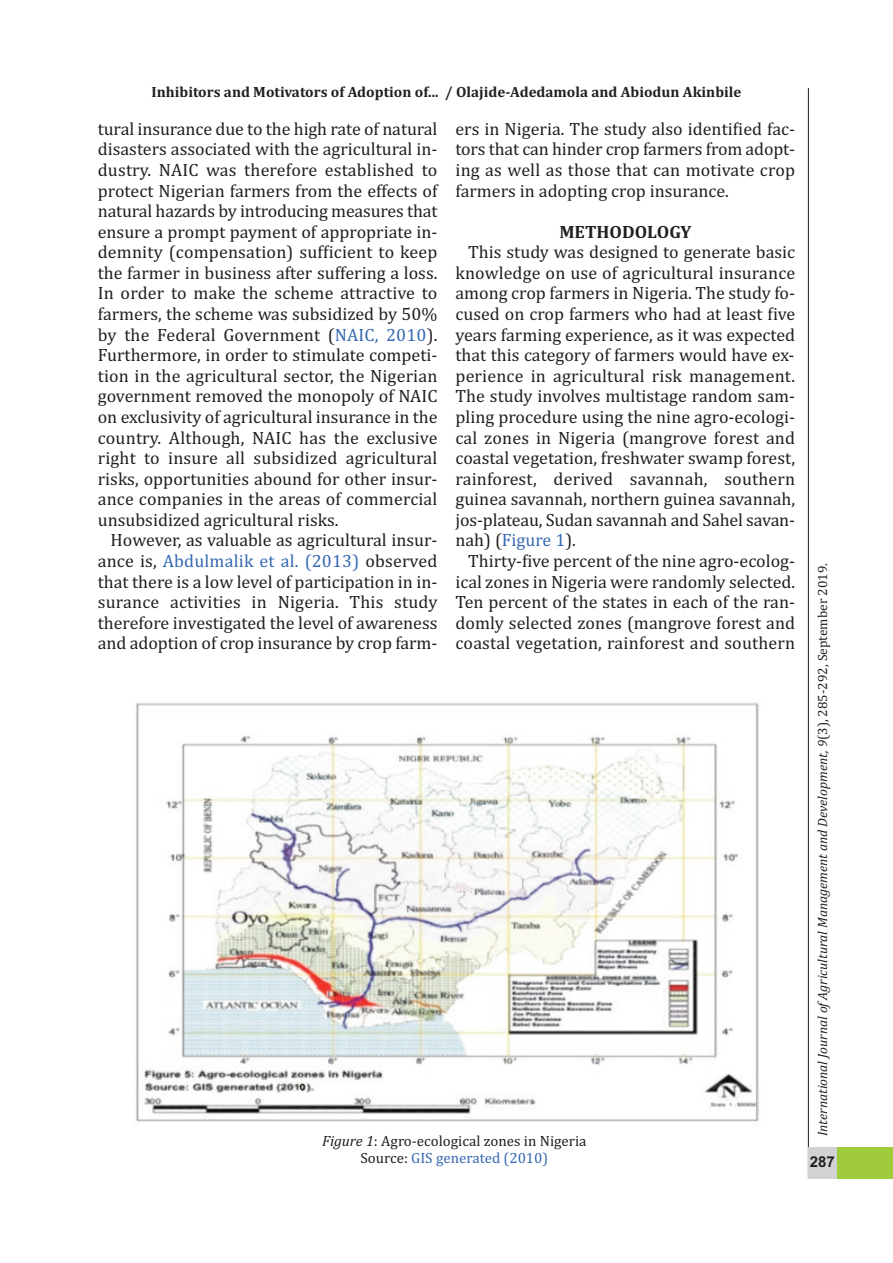
<style>
.page{position:relative;width:893px;height:1263px;background:#fff}
.page>*{position:absolute;margin:0;border:0;box-sizing:border-box;transform-origin:0 0}
.t1{font:18px/20.5px "Cambria";color:#231f20;text-align:justify}
.t2{font:700 18px "Cambria";color:#231f20}
.t3{font:700 15px "Cambria";color:#231f20}
.t4{font:15px/17.1px "Cambria";color:#231f20;text-align:center}
.t5{font:700 15px "Arial";color:#231f20}
.t6{font:italic 13.5px "Cambria";color:#231f20}
.s1{color:#3568b2}
.s2{font-style:italic}
.s3{font-style:normal}
</style>
<div class="page">
<div style="left:808px;top:1147px;width:85px;height:32px;background:#a0cc3c"></div>
<hr style="left:808px;top:88px;width:1px;height:1090px;background:#231f20">
<div style="left:808px;top:1147px;width:29px;height:32px;background:#d1d2d4"></div>
<img style="left:136px;top:702px;width:623px;height:420px">
<p class="t3" style="left:151px;top:83px;width:591px">Inhibitors and Motivators of Adoption of... / Olajide-Adedamola and Abiodun Akinbile</p>
<p class="t1" style="left:98px;top:118px;width:341px">tural insurance due to the high rate of natural disasters associated with the agricultural in&shy;dustry. NAIC was therefore established to protect Nigerian farmers from the effects of natural hazards by introducing measures that ensure a prompt payment of appropriate in&shy;demnity (compensation) sufficient to keep the farmer in business after suffering a loss.<br>In order to make the scheme attractive to farmers, the scheme was subsidized by 50% by the Federal Government (<span class="s1">NAIC, 2010</span>).<br>Furthermore, in order to stimulate competi&shy;tion in the agricultural sector, the Nigerian government removed the monopoly of NAIC on exclusivity of agricultural insurance in the country. Although, NAIC has the exclusive right to insure all subsidized agricultural risks, opportunities abound for other insur&shy;ance companies in the areas of commercial unsubsidized agricultural risks.</p>
<p class="t1" style="left:98px;top:530px;width:341px;text-indent:13px">However, as valuable as agricultural insur&shy;ance is, <span class="s1">Abdulmalik et al. (2013)</span> observed that there is a low level of participation in in&shy;surance activities in Nigeria. This study therefore investigated the level of awareness and adoption of crop insurance by crop farm-</p>
<p class="t1" style="left:455px;top:118px;width:341px">ers in Nigeria. The study also identified fac&shy;tors that can hinder crop farmers from adopt&shy;ing as well as those that can motivate crop farmers in adopting crop insurance.</p>
<p class="t2" style="left:559px;top:221px;width:133px">METHODOLOGY</p>
<p class="t1" style="left:455px;top:242px;width:341px;text-indent:13px">This study was designed to generate basic knowledge on use of agricultural insurance among crop farmers in Nigeria. The study fo&shy;cused on crop farmers who had at least five years farming experience, as it was expected that this category of farmers would have ex&shy;perience in agricultural risk management.<br>The study involves multistage random sam&shy;pling procedure using the nine agro-ecologi&shy;cal zones in Nigeria (mangrove forest and coastal vegetation, freshwater swamp forest, rainforest, derived savannah, southern guinea savannah, northern guinea savannah, jos-plateau, Sudan savannah and Sahel savan&shy;nah) (<span class="s1">Figure 1</span>).</p>
<p class="t1" style="left:455px;top:550px;width:341px;text-indent:13px">Thirty-five percent of the nine agro-ecolog&shy;ical zones in Nigeria were randomly selected.<br>Ten percent of the states in each of the ran&shy;domly selected zones (mangrove forest and coastal vegetation, rainforest and southern</p>
<p class="t4" style="left:322px;top:1132px;width:266px"><span class="s2">Figure 1</span>: Agro-ecological zones in Nigeria<br>Source: <span class="s1">GIS generated (2010)</span></p>
<p class="t6" style="left:815px;top:1136px;width:574px;rotate:-90deg">International Journal ofAgricultural Management and Development, 9<span class="s3">(3), 285-292, September 2019.</span></p>
<p class="t5" style="left:810px;top:1153px;width:27px">287</p>
</div>
